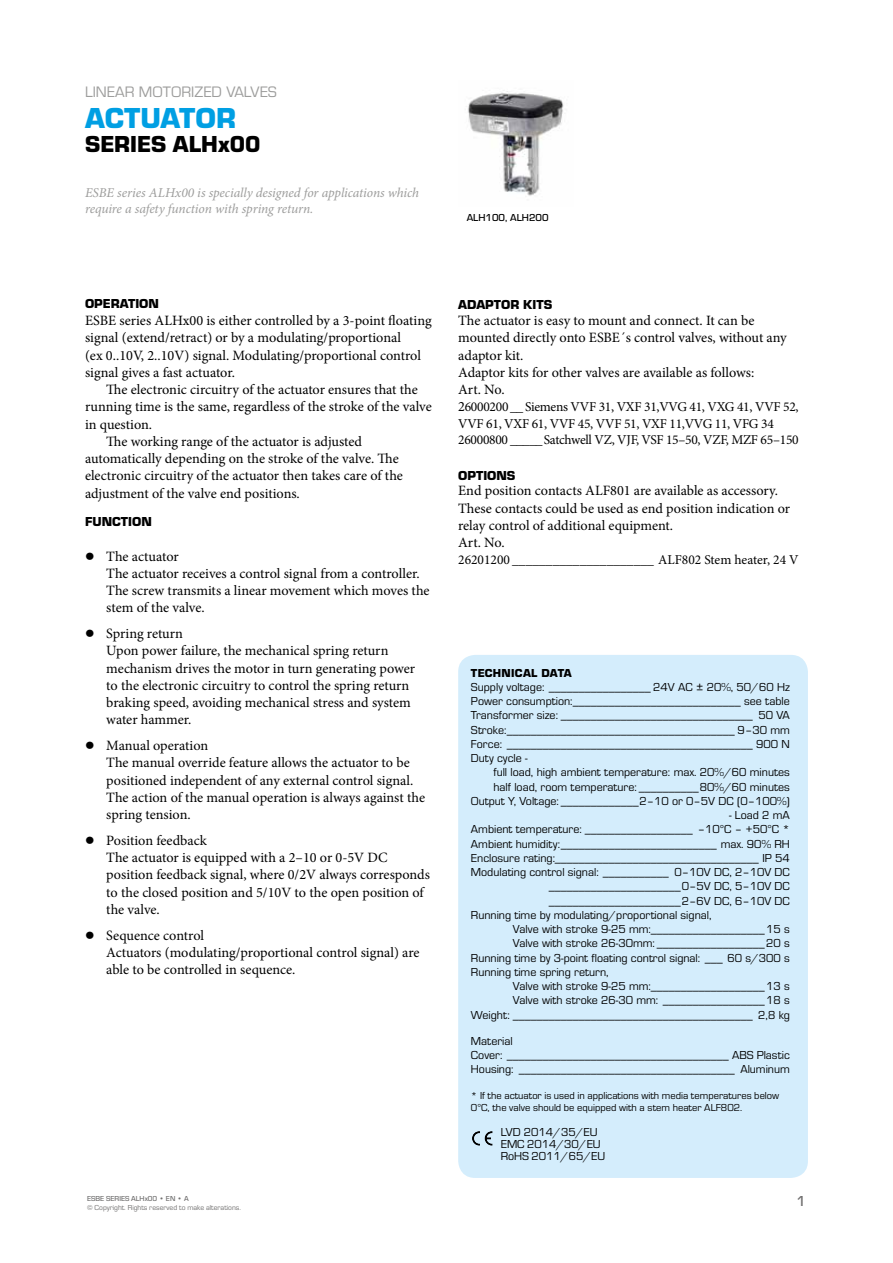
<style>
.page{position:relative;width:893px;height:1263px;background:#fff}
.page>*{position:absolute;margin:0;border:0;box-sizing:border-box;transform-origin:0 0}
.t1{font:700 30px "ESBE Eurostile";color:#009fe3}
.t2{font:700 24px "ESBE Eurostile";color:#000}
.t3{font:15.75px "ESBE Eurostile";color:#9d9d9c}
.t4{font:500 15px "ESBE Eurostile";color:#706f6f}
.t5{font:14.25px/17.2px "Minion Pro";color:#000}
.t6{font:13.5px/16.5px "Minion Pro";letter-spacing:-.02em;color:#000}
.t7{font:italic 13.5px/16.5px "Minion Pro";letter-spacing:-.005em;color:#9d9d9c}
.t8{font:13.5px "Minion Pro";color:#000}
.t9{font:700 13.5px "ESBE Eurostile";color:#000}
.t10{font:12px/14.2px "ESBE Eurostile";color:#000}
.t11{font:700 12px "ESBE Eurostile";letter-spacing:.025em;color:#000}
.t12{font:10.5px/12px "ESBE Eurostile";color:#000}
.t13{font:500 10.5px "ESBE Eurostile";color:#000}
.t14{font:7.5px "ESBE Eurostile";color:#706f6f}
.t15{font:500 7.5px "ESBE Eurostile";color:#706f6f}
.s1{font-family:"ESBE Eurostile";font-weight:500}
.s2{font-size:14.25px}
</style>
<div class="page">
<img style="left:468px;top:90px;width:96px;height:106px">
<div style="left:458px;top:655px;width:350px;height:523px;background:#d4edfc;border-radius:17px"></div>
<svg style="left:472px;top:1131px;width:21px;height:15px"></svg>
<p class="t3" style="left:85px;top:83px;width:193px">LINEAR MOTORIZED VALVES</p>
<h1 class="t1" style="left:85px;top:102px;width:153px">ACTUATOR</h1>
<h2 class="t2" style="left:85px;top:131px;width:177px">SERIES ALHx00</h2>
<p class="t7" style="left:85px;top:184px;width:336px">ESBE series ALHx00 is specially designed for applications which require a safety function with spring return.</p>
<p class="t13" style="left:467px;top:211px;width:83px">ALH100, ALH200</p>
<p class="t9" style="left:85px;top:296px;width:75px">OPERATION</p>
<p class="t5" style="left:85px;top:312px;width:348px">ESBE series ALHx00 is either controlled by a 3-point floating signal (extend/retract) or by a modulating/proportional<br>(ex 0..10V, 2..10V) signal. Modulating/proportional control signal gives a fast actuator.</p>
<p class="t5" style="left:106px;top:381px;width:313px">The electronic circuitry of the actuator ensures that the</p>
<p class="t5" style="left:85px;top:398px;width:348px">running time is the same, regardless of the stroke of the valve</p>
<p class="t5" style="left:85px;top:415px;width:69px">in question.</p>
<p class="t5" style="left:106px;top:433px;width:257px">The working range of the actuator is adjusted</p>
<p class="t5" style="left:85px;top:450px;width:315px">automatically depending on the stroke of the valve. The</p>
<p class="t5" style="left:85px;top:467px;width:319px">electronic circuitry of the actuator then takes care of the</p>
<p class="t5" style="left:85px;top:484px;width:216px">adjustment of the valve end positions.</p>
<p class="t9" style="left:85px;top:514px;width:68px">FUNCTION</p>
<p class="t5" style="left:106px;top:547px;width:325px;text-indent:-21px"><span class="s1">▯</span> The actuator<br>The actuator receives a control signal from a controller.<br>The screw transmits a linear movement which moves the stem of the valve.</p>
<p class="t5" style="left:106px;top:625px;width:310px;text-indent:-21px"><span class="s1">▯</span> Spring return<br>Upon power failure, the mechanical spring return mechanism drives the motor in turn generating power to the electronic circuitry to control the spring return braking speed, avoiding mechanical stress and system water hammer.</p>
<p class="t5" style="left:106px;top:737px;width:320px;text-indent:-21px"><span class="s1">▯</span> Manual operation<br>The manual override feature allows the actuator to be positioned independent of any external control signal.<br>The action of the manual operation is always against the spring tension.</p>
<p class="t5" style="left:106px;top:832px;width:325px;text-indent:-21px"><span class="s1">▯</span> Position feedback<br>The actuator is equipped with a 2–10 or 0-5V DC position feedback signal, where 0/2V always corresponds to the closed position and 5/10V to the open position of the valve.</p>
<p class="t5" style="left:106px;top:927px;width:315px;text-indent:-21px"><span class="s1">▯</span> Sequence control<br>Actuators (modulating/proportional control signal) are able to be controlled in sequence.</p>
<p class="t15" style="left:87px;top:1194px;width:103px">ESBE SERIES ALHx00 • EN • A</p>
<p class="t14" style="left:87px;top:1203px;width:155px">© Copyright. Rights reserved to make alterations.</p>
<p class="t9" style="left:458px;top:297px;width:96px">ADAPTOR KITS</p>
<p class="t5" style="left:458px;top:312px;width:330px">The actuator is easy to mount and connect. It can be mounted directly onto ESBE´s control valves, without any adaptor kit.<br>Adaptor kits for other valves are available as follows:<br>Art. No.</p>
<p class="t6" style="left:458px;top:399px;width:342px"><span class="s2">2</span>6000200__ Siemens VVF 31, VXF 31,VVG 41, VXG 41, VVF 52,<br>VVF 61, VXF 61, VVF 45, VVF 51, VXF 11,VVG 11, VFG 34<br>26000800 _____Satchwell VZ, VJF, VSF 15–50, VZF, MZF 65–150</p>
<p class="t9" style="left:458px;top:468px;width:59px">OPTIONS</p>
<p class="t5" style="left:458px;top:482px;width:333px">End position contacts ALF801 are available as accessory.<br>These contacts could be used as end position indication or relay control of additional equipment.<br>Art. No.</p>
<p class="t8" style="left:458px;top:550px;width:342px">26201200 _____________________ ALF802 Stem heater, 24 V</p>
<p class="t11" style="left:471px;top:666px;width:102px">TECHNICAL DATA</p>
<p class="t10" style="left:471px;top:680px;width:320px;text-align:justify">Supply voltage: _________________ 24V AC ± 20%, 50/60 Hz Power consumption:____________________________ see table Transformer size: ________________________________ 50 VA Stroke:______________________________________ 9–30 mm Force: _________________________________________ 900 N Duty cycle -</p>
<p class="t10" style="left:471px;top:765px;width:320px;text-align:right">full load, high ambient temperature: max. 20%/60 minutes<br>half load, room temperature: __________80%/60 minutes<br>Output Y, Voltage: _____________2–10 or 0–5V DC (0–100%)</p>
<p class="t10" style="left:729px;top:808px;width:62px">- Load 2 mA</p>
<p class="t10" style="left:471px;top:822px;width:320px">Ambient temperature: __________________ –10°C – +50°C *</p>
<p class="t10" style="left:471px;top:837px;width:320px">Ambient humidity:__________________________ max. 90% RH</p>
<p class="t10" style="left:471px;top:851px;width:320px">Enclosure rating:__________________________________ IP 54</p>
<p class="t10" style="left:471px;top:865px;width:320px">Modulating control signal: ___________ 0–10V DC, 2–10V DC</p>
<p class="t10" style="left:549px;top:879px;width:242px">______________________0–5V DC, 5–10V DC</p>
<p class="t10" style="left:549px;top:894px;width:242px">______________________2–6V DC, 6–10V DC</p>
<p class="t10" style="left:471px;top:908px;width:242px">Running time by modulating/proportional signal,</p>
<p class="t10" style="left:513px;top:922px;width:278px">Valve with stroke 9-25 mm:___________________15 s</p>
<p class="t10" style="left:513px;top:936px;width:278px">Valve with stroke 26-30mm: __________________20 s</p>
<p class="t10" style="left:471px;top:951px;width:320px">Running time by 3-point floating control signal: ___ 60 s/300 s</p>
<p class="t10" style="left:471px;top:965px;width:139px">Running time spring return,</p>
<p class="t10" style="left:513px;top:979px;width:278px">Valve with stroke 9-25 mm:___________________13 s</p>
<p class="t10" style="left:513px;top:993px;width:278px">Valve with stroke 26-30 mm: _________________18 s</p>
<p class="t10" style="left:471px;top:1008px;width:320px">Weight: ________________________________________ 2,8 kg</p>
<p class="t10" style="left:471px;top:1034px;width:320px">Material<br>Cover: _____________________________________ ABS Plastic<br>Housing: ____________________________________ Aluminum</p>
<p class="t12" style="left:471px;top:1090px;width:310px">* If the actuator is used in applications with media temperatures below<br>0°C, the valve should be equipped with a stem heater ALF802.</p>
<p class="t10" style="left:501px;top:1126px;width:106px;line-height:12px">LVD 2014/35/EU<br>EMC 2014/30/EU<br>RoHS 2011/65/EU</p>
<p class="t4" style="left:796px;top:1193px;width:11px">1</p>
</div>
